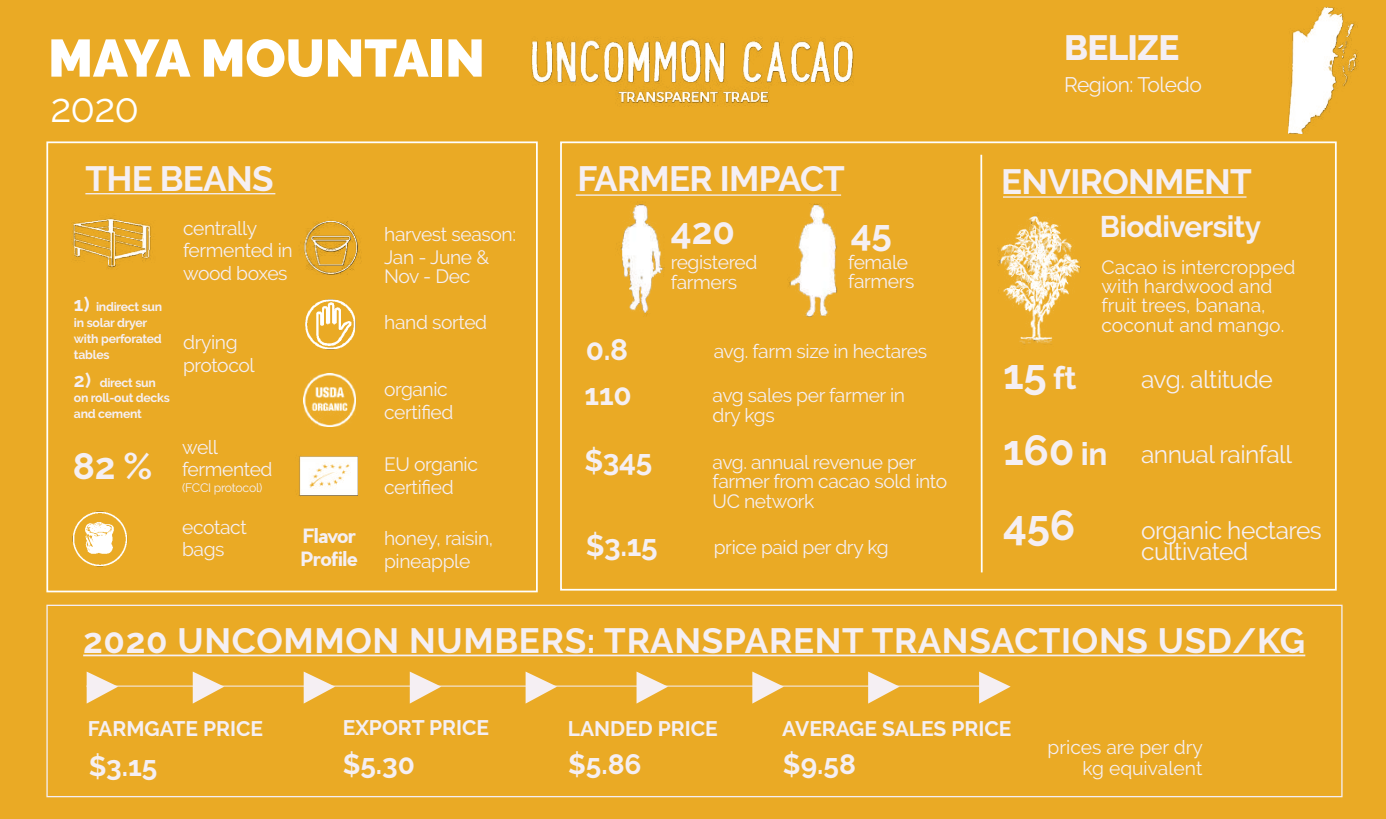
<style>
.page{position:relative;width:1386px;height:819px;background:#eaaa25}
.page>*{position:absolute;margin:0;border:0;box-sizing:border-box;transform-origin:0 0}
.t1{font:900 52.5px "Raleway";color:#fff}
.t2{font:700 42px "Raleway";color:#f5eff3}
.t3{font:40.25px "Raleway";color:#fff}
.t4{font:700 36.75px "Raleway";letter-spacing:-.005em;color:#f5eff3}
.t5{font:700 35px "Raleway";letter-spacing:.015em;color:#f5eff3}
.t6{font:700 35px "Raleway";letter-spacing:-.02em;color:#f5eff3}
.t7{font:800 35px "Raleway";letter-spacing:-.02em;color:#f5eff3}
.t8{font:700 29.75px "Raleway";letter-spacing:-.02em;color:#f5eff3}
.t9{font:700 28px "Raleway";color:#f5eff3}
.t10{font:24.5px/21px "Raleway";letter-spacing:-.02em;color:#f5eff3}
.t11{font:700 22.75px "Raleway";color:#f5eff3}
.t12{font:700 22.22px "Raleway";letter-spacing:-.02em;color:#f5eff3}
.t13{font:700 21px "Raleway";color:#f5eff3}
.t14{font:21px "Raleway";letter-spacing:-.02em;color:#f5eff3}
.t15{font:19.25px/22.8px "Raleway";letter-spacing:-.02em;color:#f5eff3}
.t16{font:19.25px/19.2px "Raleway";color:#f5eff3}
.t17{font:700 19.25px/22.8px "Pier Sans";letter-spacing:-.02em;color:#f5eff3}
.t18{font:700 12.25px/15.8px "Raleway";letter-spacing:-.02em;color:#f5eff3}
.t19{font:12.25px "Raleway";letter-spacing:-.025em;color:#f5eff3}
.s1{font-size:19.25px}
.s2{font-size:31.5px}
.s3{font-weight:700;font-size:42px}
.s4{font-weight:700;font-size:31.5px}
</style>
<div class="page">
<div style="left:560px;top:141px;width:777px;height:450px;border:2px solid #fff"></div>
<div style="left:46px;top:605px;width:1297px;height:192px;border:1px solid #f4eef3"></div>
<hr style="left:85px;top:193px;width:190px;height:1px;background:#f4eef3">
<hr style="left:576px;top:194px;width:265px;height:2px;background:#f4eef3">
<img style="left:299px;top:426px;width:59px;height:70px">
<div style="left:46px;top:141px;width:492px;height:451px;border:2px solid #fff"></div>
<hr style="left:86px;top:686px;width:907px;height:1px;background:#f5eff3">
<svg style="left:87px;top:672px;width:31px;height:32px"></svg>
<svg style="left:193px;top:672px;width:31px;height:32px"></svg>
<svg style="left:304px;top:672px;width:31px;height:32px"></svg>
<svg style="left:410px;top:672px;width:31px;height:32px"></svg>
<svg style="left:526px;top:672px;width:31px;height:32px"></svg>
<svg style="left:637px;top:672px;width:31px;height:32px"></svg>
<svg style="left:752px;top:672px;width:32px;height:32px"></svg>
<svg style="left:868px;top:672px;width:32px;height:32px"></svg>
<svg style="left:979px;top:672px;width:32px;height:32px"></svg>
<hr style="left:83px;top:655px;width:1222px;height:1px;background:#f5eff3">
<hr style="left:980px;top:155px;width:3px;height:417px;background:#fff">
<hr style="left:1003px;top:196px;width:244px;height:2px;background:#f4eef3">
<img style="left:303px;top:373px;width:53px;height:53px">
<img style="left:71px;top:218px;width:81px;height:51px">
<img style="left:73px;top:511px;width:55px;height:56px">
<img style="left:1289px;top:8px;width:70px;height:126px">
<img style="left:305px;top:274px;width:51px;height:76px">
<img style="left:300px;top:220px;width:62px;height:54px">
<img style="left:997px;top:216px;width:83px;height:129px">
<img style="left:789px;top:203px;width:48px;height:114px">
<img style="left:620px;top:204px;width:45px;height:111px">
<img style="left:532px;top:36px;width:322px;height:71px">
<h1 class="t1" style="left:48px;top:28px;width:438px">MAYA MOUNTAIN</h1>
<h3 class="t3" style="left:50px;top:85px;width:90px">2020</h3>
<h3 class="t6" style="left:85px;top:158px;width:190px">THE BEANS</h3>
<h3 class="t6" style="left:578px;top:159px;width:269px">FARMER IMPACT</h3>
<p class="t18" style="left:74px;top:299px;width:90px"><span class="s1">1)</span> indirect sun in solar dryer with perforated tables</p>
<p class="t18" style="left:74px;top:374px;width:98px"><span class="s1">2)</span> direct sun on roll-out decks and cement</p>
<h3 class="t4" style="left:73px;top:445px;width:81px">82 %</h3>
<p class="t15" style="left:183px;top:216px;width:111px">centrally fermented in wood boxes</p>
<p class="t15" style="left:183px;top:331px;width:73px">drying protocol</p>
<p class="t15" style="left:182px;top:435px;width:92px">well fermented</p>
<p class="t19" style="left:182px;top:481px;width:82px">(FCCI protocol)</p>
<p class="t15" style="left:182px;top:515px;width:66px">ecotact bags</p>
<p class="t15" style="left:384px;top:223px;width:133px">harvest season:<br>Jan - June &amp;</p>
<p class="t15" style="left:384px;top:265px;width:88px">Nov - Dec</p>
<p class="t15" style="left:384px;top:310px;width:105px">hand sorted</p>
<p class="t15" style="left:384px;top:378px;width:71px">organic certified</p>
<p class="t15" style="left:384px;top:453px;width:95px">EU organic certified</p>
<p class="t17" style="left:301px;top:525px;width:58px">Flavor<br>Profile</p>
<p class="t15" style="left:384px;top:527px;width:111px">honey, raisin, pineapple</p>
<h3 class="t4" style="left:671px;top:210px;width:66px">420</h3>
<p class="t15" style="left:671px;top:253px;width:88px;line-height:19.2px">registered farmers</p>
<h3 class="t4" style="left:851px;top:212px;width:42px">45</h3>
<p class="t15" style="left:848px;top:252px;width:68px;line-height:19.2px">female farmers</p>
<h3 class="t8" style="left:586px;top:333px;width:44px">0.8</h3>
<p class="t15" style="left:714px;top:339px;width:215px">avg. farm size in hectares</p>
<h3 class="t8" style="left:585px;top:377px;width:49px">110</h3>
<p class="t15" style="left:713px;top:386px;width:194px;line-height:19.2px">avg sales per farmer in dry kgs</p>
<h3 class="t8" style="left:585px;top:444px;width:69px">$345</h3>
<p class="t15" style="left:713px;top:453px;width:236px;line-height:19.2px">avg. annual revenue per farmer from cacao sold into<br>UC network</p>
<p class="t15" style="left:714px;top:536px;width:176px">price paid per dry kg</p>
<h3 class="t8" style="left:586px;top:528px;width:73px">$3.15</h3>
<h3 class="t7" style="left:1064px;top:27px;width:117px">BELIZE</h3>
<p class="t14" style="left:1064px;top:72px;width:139px">Region: Toledo</p>
<h3 class="t6" style="left:1001px;top:162px;width:252px">ENVIRONMENT</h3>
<h3 class="t8" style="left:1100px;top:209px;width:163px">Biodiversity</h3>
<p class="t16" style="left:1101px;top:257px;width:195px">Cacao is intercropped with hardwood and fruit trees, banana, coconut and mango.</p>
<h2 class="t2" style="left:1003px;top:350px;width:75px">15 <span class="s2">ft</span></h2>
<p class="t10" style="left:1141px;top:369px;width:133px">avg. altitude</p>
<p class="t10" style="left:1003px;top:444px;width:290px"><span class="s3">160</span> <span class="s4">in</span> annual rainfall</p>
<h2 class="t2" style="left:1003px;top:501px;width:73px">456</h2>
<p class="t10" style="left:1141px;top:520px;width:182px">organic hectares cultivated</p>
<p class="t12" style="left:536px;top:616px;width:727px">2017 UNCOMMON NUMBERS: TRANSPARENT TRANSACTIONS USD/KG</p>
<h3 class="t5" style="left:83px;top:621px;width:1224px">2020 UNCOMMON NUMBERS: TRANSPARENT TRANSACTIONS USD/KG</h3>
<p class="t12" style="left:194px;top:636px;width:729px">2016 UNCOMMON NUMBERS: TRANSPARENT TRANSACTIONS USD/KG</p>
<p class="t13" style="left:88px;top:717px;width:177px">FARMGATE PRICE</p>
<h3 class="t9" style="left:89px;top:750px;width:70px">$3.15</h3>
<p class="t13" style="left:343px;top:716px;width:148px">EXPORT PRICE</p>
<h3 class="t9" style="left:343px;top:748px;width:74px">$5.30</h3>
<p class="t11" style="left:361px;top:738px;width:60px">$2.70</p>
<p class="t13" style="left:568px;top:717px;width:152px">LANDED PRICE</p>
<h3 class="t9" style="left:568px;top:749px;width:75px">$5.86</h3>
<p class="t13" style="left:782px;top:717px;width:231px">AVERAGE SALES PRICE</p>
<h3 class="t9" style="left:783px;top:748px;width:74px">$9.58</h3>
<p class="t16" style="left:1048px;top:737px;width:157px;line-height:21px;text-align:right">prices are per dry kg equivalent</p>
</div>
